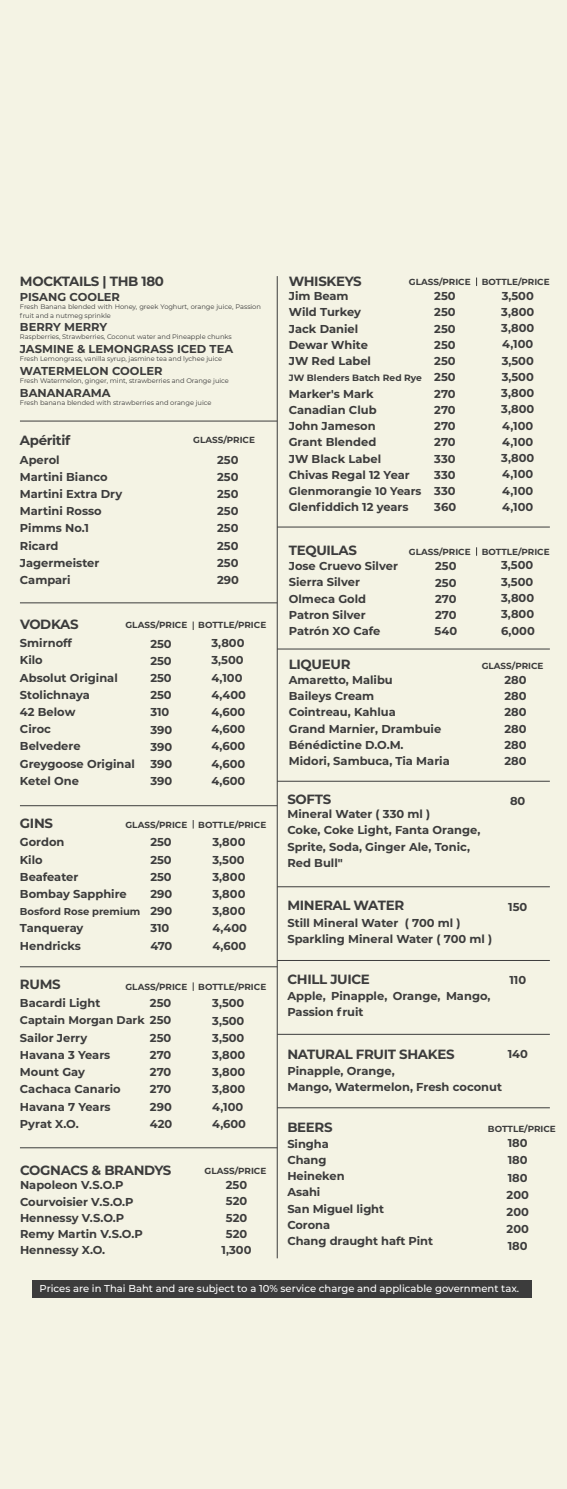
<style>
.page{position:relative;width:567px;height:1489px;background:#fff}
.page>*{position:absolute;margin:0;border:0;box-sizing:border-box;transform-origin:0 0}
.t1{font:700 13.38px "Montserrat";letter-spacing:-.025em;color:#3c3c3c}
.t2{font:700 11.5px/17.2px "Montserrat";color:#3c3c3c}
.t3{font:700 11.12px "Montserrat";color:#3c3c3c}
.t4{font:500 10px "Montserrat";color:#fff}
.t5{font:700 10px "Montserrat";color:#3c3c3c}
.t6{font:700 9.12px "Montserrat";color:#3c3c3c}
.t7{font:700 8.88px "Montserrat";color:#3c3c3c}
.t8{font:6.75px/8px "Montserrat";letter-spacing:-.005em;color:#3c3c3c}
</style>
<div class="page">
<div style="left:0;top:0;width:567px;height:1488px;background:#f4f3e4"></div>
<div style="left:32px;top:1279px;width:500px;height:18px;background:#3c3c3c"></div>
<hr style="left:20px;top:420px;width:257px;height:1px;background:#3c3c3c">
<hr style="left:277px;top:526px;width:273px;height:1px;background:#3c3c3c">
<hr style="left:277px;top:648px;width:273px;height:1px;background:#3c3c3c">
<hr style="left:277px;top:780px;width:273px;height:1px;background:#3c3c3c">
<hr style="left:277px;top:960px;width:273px;height:1px;background:#3c3c3c">
<hr style="left:277px;top:886px;width:273px;height:1px;background:#3c3c3c">
<hr style="left:277px;top:1033px;width:273px;height:1px;background:#3c3c3c">
<hr style="left:277px;top:1107px;width:273px;height:1px;background:#3c3c3c">
<hr style="left:20px;top:602px;width:257px;height:1px;background:#3c3c3c">
<hr style="left:20px;top:805px;width:257px;height:1px;background:#3c3c3c">
<hr style="left:20px;top:966px;width:257px;height:1px;background:#3c3c3c">
<hr style="left:20px;top:1147px;width:257px;height:1px;background:#3c3c3c">
<hr style="left:277px;top:276px;width:1px;height:982px;background:#3c3c3c">
<p class="t1" style="left:20px;top:271px;width:146px">MOCKTAILS | THB 180</p>
<p class="t2" style="left:20px;top:288px;width:102px">PISANG COOLER</p>
<p class="t8" style="left:20px;top:303px;width:242px">Fresh Banana blended with Honey, greek Yoghurt, orange juice, Passion fruit and a nutmeg sprinkle</p>
<p class="t2" style="left:20px;top:318px;width:89px">BERRY MERRY</p>
<p class="t8" style="left:20px;top:332px;width:213px">Raspberries, Strawberries, Coconut water and Pineapple chunks</p>
<p class="t2" style="left:20px;top:340px;width:215px">JASMINE &amp; LEMONGRASS ICED TEA</p>
<p class="t8" style="left:20px;top:354px;width:204px">Fresh Lemongrass, vanilla syrup, jasmine tea and lychee juice</p>
<p class="t2" style="left:20px;top:361px;width:144px">WATERMELON COOLER</p>
<p class="t8" style="left:20px;top:376px;width:210px">Fresh Watermelon, ginger, mint, strawberries and Orange juice</p>
<p class="t2" style="left:20px;top:383px;width:92px">BANANARAMA</p>
<p class="t8" style="left:20px;top:398px;width:193px">Fresh banana blended with strawberries and orange juice</p>
<p class="t1" style="left:20px;top:430px;width:52px">Apéritif</p>
<p class="t7" style="left:193px;top:434px;width:63px">GLASS/PRICE</p>
<p class="t2" style="left:20px;top:450px;width:104px">Aperol<br>Martini Bianco<br>Martini Extra Dry<br>Martini Rosso<br>Pimms No.1<br>Ricard<br>Jagermeister<br>Campari</p>
<p class="t2" style="left:217px;top:450px;width:23px;text-align:justify">250<br>250<br>250<br>250<br>250<br>250<br>250<br>290</p>
<p class="t1" style="left:20px;top:614px;width:60px">VODKAS</p>
<p class="t7" style="left:125px;top:618px;width:63px">GLASS/PRICE</p>
<p class="t2" style="left:20px;top:634px;width:117px">Smirnoff<br>Kilo<br>Absolut Original<br>Stolichnaya<br>42 Below<br>Ciroc<br>Belvedere<br>Greygoose Original<br>Ketel One</p>
<p class="t2" style="left:150px;top:634px;width:23px">250<br>250<br>250<br>250<br>310<br>390<br>390<br>390<br>390</p>
<p class="t7" style="left:198px;top:618px;width:69px">BOTTLE/PRICE</p>
<p class="t2" style="left:211px;top:634px;width:36px">3,800<br>3,500<br>4,100<br>4,400<br>4,600<br>4,600<br>4,600<br>4,600<br>4,600</p>
<p class="t7" style="left:125px;top:818px;width:142px">GLASS/PRICE BOTTLE/PRICE</p>
<p class="t1" style="left:20px;top:813px;width:35px">GINS</p>
<p class="t2" style="left:20px;top:833px;width:108px">Gordon<br>Kilo<br>Beafeater<br>Bombay Sapphire</p>
<p class="t5" style="left:20px;top:904px;width:122px">Bosford Rose premium</p>
<p class="t2" style="left:20px;top:919px;width:65px">Tanqueray<br>Hendricks</p>
<p class="t2" style="left:150px;top:833px;width:24px">250<br>250<br>250<br>290<br>290<br>310<br>470</p>
<p class="t2" style="left:212px;top:833px;width:36px">3,800<br>3,500<br>3,800<br>3,800<br>3,800<br>4,400<br>4,600</p>
<p class="t1" style="left:289px;top:271px;width:74px">WHISKEYS</p>
<p class="t2" style="left:289px;top:287px;width:84px;line-height:16.2px">Jim Beam<br>Wild Turkey<br>Jack Daniel<br>Dewar White<br>JW Red Label</p>
<p class="t6" style="left:289px;top:371px;width:135px">JW Blenders Batch Red Rye</p>
<p class="t2" style="left:289px;top:385px;width:122px;line-height:16.2px">Marker's Mark<br>Canadian Club<br>John Jameson<br>Grant Blended<br>JW Black Label<br>Chivas Regal 12 Year</p>
<p class="t3" style="left:289px;top:483px;width:134px">Glenmorangie 10 Years</p>
<p class="t2" style="left:289px;top:498px;width:121px">Glenfiddich 12 years</p>
<p class="t7" style="left:409px;top:275px;width:142px">GLASS/PRICE BOTTLE/PRICE</p>
<p class="t2" style="left:434px;top:287px;width:23px;line-height:16.2px;text-align:justify">250<br>250<br>250<br>250<br>250<br>250<br>270<br>270<br>270<br>270<br>330<br>330<br>330<br>360</p>
<p class="t2" style="left:501px;top:287px;width:35px;line-height:16.2px;text-align:justify">3,500<br>3,800<br>3,800<br>4,100<br>3,500<br>3,500<br>3,800<br>3,800<br>4,100<br>4,100<br>3,800<br>4,100<br>4,100<br>4,100</p>
<p class="t1" style="left:289px;top:540px;width:70px">TEQUILAS</p>
<p class="t2" style="left:289px;top:557px;width:111px;line-height:16.2px">Jose Cruevo Silver<br>Sierra Silver<br>Olmeca Gold<br>Patron Silver<br>Patrón XO Cafe</p>
<p class="t2" style="left:435px;top:557px;width:24px;line-height:16.2px;text-align:justify">250<br>250<br>270<br>270<br>540</p>
<p class="t2" style="left:501px;top:556px;width:35px;line-height:16.2px">3,500<br>3,500<br>3,800<br>3,800<br>6,000</p>
<p class="t1" style="left:289px;top:655px;width:63px">LIQUEUR</p>
<p class="t2" style="left:289px;top:671px;width:162px;line-height:16.2px">Amaretto, Malibu<br>Baileys Cream<br>Cointreau, Kahlua<br>Grand Marnier, Drambuie<br>Bénédictine D.O.M.<br>Midori, Sambuca, Tia Maria</p>
<p class="t1" style="left:287px;top:789px;width:45px">SOFTS</p>
<p class="t2" style="left:287px;top:805px;width:194px;line-height:16.2px">Mineral Water ( 330 ml )<br>Coke, Coke Light, Fanta Orange,<br>Sprite, Soda, Ginger Ale, Tonic,<br>Red Bull"</p>
<p class="t7" style="left:409px;top:545px;width:142px">GLASS/PRICE BOTTLE/PRICE</p>
<p class="t7" style="left:482px;top:660px;width:63px">GLASS/PRICE</p>
<p class="t2" style="left:504px;top:671px;width:24px;line-height:16.2px;text-align:justify">280<br>280<br>280<br>280<br>280<br>280</p>
<p class="t2" style="left:510px;top:792px;width:17px">80</p>
<p class="t1" style="left:287px;top:895px;width:118px">MINERAL WATER</p>
<p class="t2" style="left:508px;top:897px;width:21px">150</p>
<p class="t2" style="left:287px;top:913px;width:206px;line-height:16.2px">Still Mineral Water ( 700 ml )<br>Sparkling Mineral Water ( 700 ml )</p>
<p class="t1" style="left:287px;top:969px;width:84px">CHILL JUICE</p>
<p class="t2" style="left:287px;top:987px;width:205px;line-height:16.2px">Apple, Pinapple, Orange, Mango,<br>Passion fruit</p>
<p class="t1" style="left:287px;top:1044px;width:169px">NATURAL FRUIT SHAKES</p>
<p class="t2" style="left:287px;top:1061px;width:216px;line-height:16.2px">Pinapple, Orange,<br>Mango, Watermelon, Fresh coconut</p>
<p class="t2" style="left:509px;top:970px;width:18px">110</p>
<p class="t1" style="left:20px;top:974px;width:42px">RUMS</p>
<p class="t2" style="left:20px;top:993px;width:82px">Bacardi Light</p>
<p class="t3" style="left:20px;top:1012px;width:126px">Captain Morgan Dark</p>
<p class="t2" style="left:20px;top:1028px;width:102px">Sailor Jerry<br>Havana 3 Years<br>Mount Gay<br>Cachaca Canario<br>Havana 7 Years<br>Pyrat X.O.</p>
<p class="t7" style="left:125px;top:980px;width:142px">GLASS/PRICE BOTTLE/PRICE</p>
<p class="t2" style="left:150px;top:993px;width:24px;text-align:justify">250<br>250<br>250<br>270<br>270<br>270<br>290<br>420</p>
<p class="t2" style="left:212px;top:994px;width:35px">3,500<br>3,500<br>3,500<br>3,800<br>3,800<br>3,800<br>4,100<br>4,600</p>
<p class="t2" style="left:508px;top:1045px;width:22px">140</p>
<p class="t1" style="left:287px;top:1117px;width:47px">BEERS</p>
<p class="t2" style="left:287px;top:1134px;width:147px;line-height:16.2px">Singha<br>Chang<br>Heineken<br>Asahi<br>San Miguel light<br>Corona<br>Chang draught haft Pint</p>
<p class="t7" style="left:488px;top:1122px;width:69px">BOTTLE/PRICE</p>
<p class="t2" style="left:507px;top:1133px;width:24px;text-align:justify">180<br>180<br>180<br>200<br>200<br>200<br>180</p>
<p class="t1" style="left:20px;top:1160px;width:153px">COGNACS &amp; BRANDYS</p>
<p class="t7" style="left:205px;top:1164px;width:63px">GLASS/PRICE</p>
<p class="t2" style="left:222px;top:1176px;width:31px;line-height:16.2px;text-align:center">250<br>520<br>520<br>520<br>1,300</p>
<p class="t2" style="left:20px;top:1176px;width:124px;line-height:16.2px">Napoleon V.S.O.P<br>Courvoisier V.S.O.P<br>Hennessy V.S.O.P<br>Remy Martin V.S.O.P<br>Hennessy X.O.</p>
<p class="t4" style="left:40px;top:1281px;width:481px">Prices are in Thai Baht and are subject to a 10% service charge and applicable government tax.</p>
</div>
